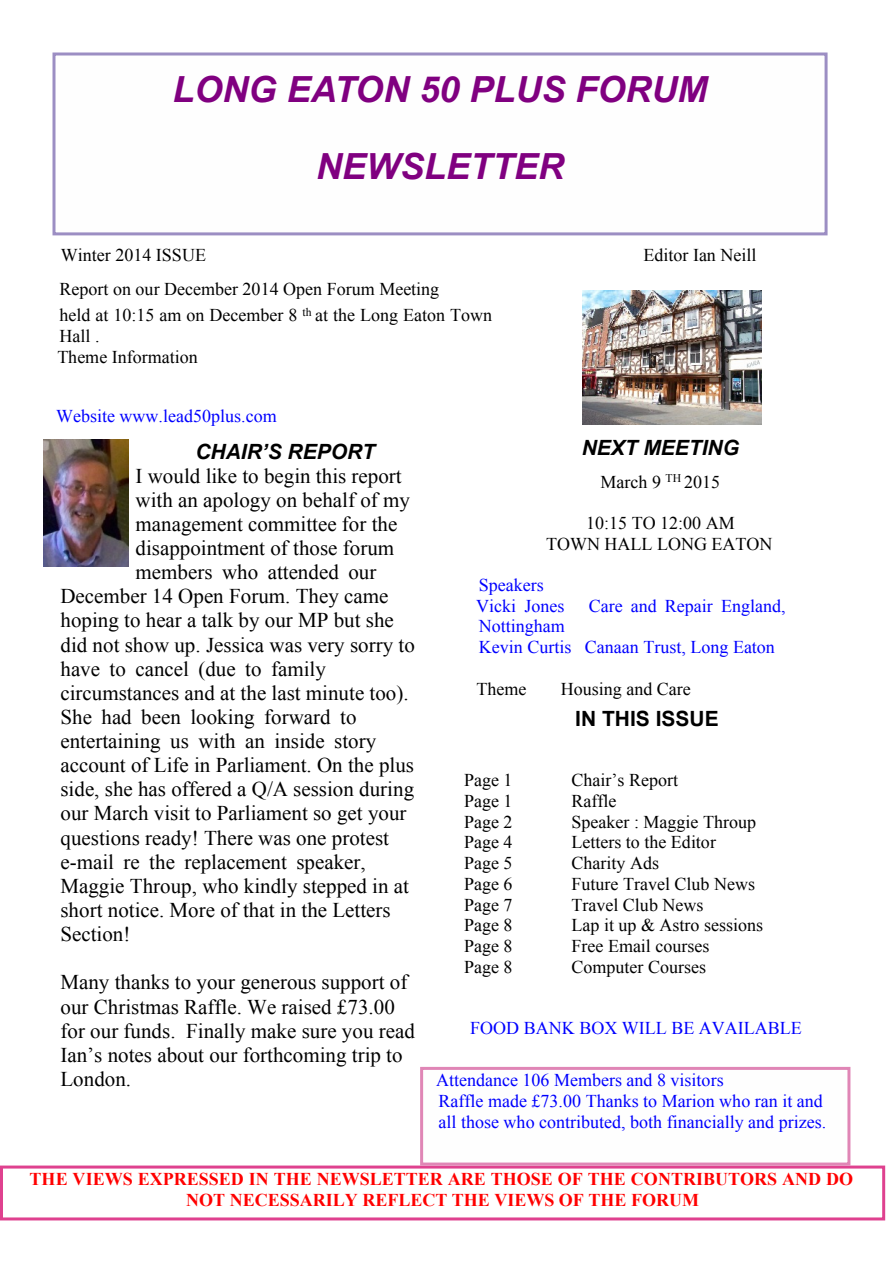
<style>
.page{position:relative;width:893px;height:1263px;background:#fff}
.page>*{position:absolute;margin:0;border:0;box-sizing:border-box;transform-origin:0 0}
.t1{font:italic 700 36px/77.2px "Arial";color:#800080;text-align:center}
.t2{font:21px/24.2px "Times New Roman";color:#000}
.t3{font:italic 700 21px "Arial";color:#000}
.t4{font:700 21px "Arial";color:#000}
.t5{font:18px/20.7px "Times New Roman";color:#000}
.t6{font:18px/20.7px "Times New Roman";color:#00f}
.t7{font:700 18px/20.7px "Times New Roman";color:#f00;text-align:center}
</style>
<div class="page">
<div style="left:52px;top:52px;width:775px;height:183px;border:3px solid #9c8ec3"></div>
<img style="left:43px;top:440px;width:86px;height:127px">
<div style="left:0;top:1165px;width:885px;height:55px;border:3px solid #df418f"></div>
<div style="left:420px;top:1067px;width:430px;height:98px;border:3px solid #e086b6"></div>
<img style="left:582px;top:290px;width:180px;height:135px">
<h1 class="t1" style="left:173px;top:54px;width:536px">LONG EATON 50 PLUS FORUM<br>NEWSLETTER</h1>
<p class="t5" style="left:61px;top:246px;width:147px">Winter 2014 ISSUE</p>
<p class="t5" style="left:643px;top:246px;width:115px">Editor Ian Neill</p>
<p class="t5" style="left:60px;top:278px;width:434px;line-height:26px">Report on our December 2014 Open Forum Meeting<br>held at 10:15 am on December 8 <sup>th</sup> at the Long Eaton Town</p>
<p class="t5" style="left:57px;top:327px;width:142px">Hall .<br>Theme Information</p>
<p class="t6" style="left:56px;top:407px;width:222px">Website www.lead50plus.com</p>
<p class="t3" style="left:195px;top:443px;width:181px">CHAIR’S REPORT</p>
<p class="t2" style="left:136px;top:465px;width:268px">I would like to begin this report</p>
<p class="t2" style="left:136px;top:490px;width:276px">with an apology on behalf of my</p>
<p class="t2" style="left:136px;top:514px;width:263px">management committee for the</p>
<p class="t2" style="left:136px;top:538px;width:260px">disappointment of those forum</p>
<p class="t2" style="left:136px;top:562px;width:242px">members who attended our</p>
<p class="t2" style="left:60px;top:586px;width:329px">December 14 Open Forum. They came</p>
<p class="t2" style="left:60px;top:610px;width:335px">hoping to hear a talk by our MP but she</p>
<p class="t2" style="left:60px;top:634px;width:356px">did not show up. Jessica was very sorry to</p>
<p class="t2" style="left:60px;top:658px;width:267px">have to cancel (due to family</p>
<p class="t2" style="left:60px;top:683px;width:350px">circumstances and at the last minute too).</p>
<p class="t2" style="left:60px;top:707px;width:298px">She had been looking forward to</p>
<p class="t2" style="left:60px;top:731px;width:317px">entertaining us with an inside story</p>
<p class="t2" style="left:60px;top:755px;width:355px">account of Life in Parliament. On the plus</p>
<p class="t2" style="left:60px;top:779px;width:355px">side, she has offered a Q/A session during</p>
<p class="t2" style="left:60px;top:803px;width:348px">our March visit to Parliament so get your</p>
<p class="t2" style="left:60px;top:827px;width:330px">questions ready! There was one protest</p>
<p class="t2" style="left:60px;top:852px;width:307px">e-mail re the replacement speaker,</p>
<p class="t2" style="left:60px;top:876px;width:350px">Maggie Throup, who kindly stepped in at</p>
<p class="t2" style="left:60px;top:900px;width:332px">short notice. More of that in the Letters</p>
<p class="t2" style="left:60px;top:924px;width:71px">Section!</p>
<p class="t2" style="left:60px;top:972px;width:356px">Many thanks to your generous support of our Christmas Raffle. We raised £73.00 for our funds. Finally make sure you read Ian’s notes about our forthcoming trip to London.</p>
<p class="t3" style="left:582px;top:440px;width:159px">NEXT MEETING</p>
<p class="t5" style="left:601px;top:473px;width:121px">March 9 <sup>TH</sup> 2015</p>
<p class="t5" style="left:546px;top:514px;width:228px;text-align:center">10:15 TO 12:00 AM<br>TOWN HALL LONG EATON</p>
<p class="t6" style="left:476px;top:576px;width:90px">Speakers<br>Vicki Jones</p>
<p class="t6" style="left:589px;top:597px;width:198px">Care and Repair England,</p>
<p class="t6" style="left:479px;top:618px;width:298px">Nottingham<br>Kevin Curtis Canaan Trust, Long Eaton</p>
<p class="t5" style="left:477px;top:680px;width:51px">Theme</p>
<p class="t5" style="left:561px;top:680px;width:132px">Housing and Care</p>
<p class="t4" style="left:575px;top:711px;width:145px">IN THIS ISSUE</p>
<p class="t5" style="left:464px;top:772px;width:50px">Page 1</p>
<p class="t5" style="left:571px;top:772px;width:108px">Chair’s Report</p>
<p class="t5" style="left:464px;top:792px;width:50px">Page 1</p>
<p class="t5" style="left:571px;top:792px;width:46px">Raffle</p>
<p class="t5" style="left:464px;top:813px;width:50px">Page 2</p>
<p class="t5" style="left:571px;top:813px;width:186px">Speaker : Maggie Throup</p>
<p class="t5" style="left:464px;top:834px;width:50px">Page 4</p>
<p class="t5" style="left:571px;top:834px;width:146px">Letters to the Editor</p>
<p class="t5" style="left:464px;top:854px;width:50px">Page 5</p>
<p class="t5" style="left:571px;top:854px;width:89px">Charity Ads</p>
<p class="t5" style="left:464px;top:875px;width:50px">Page 6</p>
<p class="t5" style="left:571px;top:875px;width:185px">Future Travel Club News</p>
<p class="t5" style="left:464px;top:896px;width:50px">Page 7</p>
<p class="t5" style="left:571px;top:896px;width:133px">Travel Club News</p>
<p class="t5" style="left:464px;top:916px;width:50px">Page 8</p>
<p class="t5" style="left:571px;top:916px;width:193px">Lap it up &amp; Astro sessions</p>
<p class="t5" style="left:464px;top:937px;width:50px">Page 8</p>
<p class="t5" style="left:571px;top:937px;width:139px">Free Email courses</p>
<p class="t5" style="left:464px;top:958px;width:50px">Page 8</p>
<p class="t5" style="left:571px;top:958px;width:136px">Computer Courses</p>
<p class="t6" style="left:470px;top:1019px;width:333px">FOOD BANK BOX WILL BE AVAILABLE</p>
<p class="t6" style="left:436px;top:1072px;width:392px">Attendance 106 Members and 8 visitors<br>Raffle made £73.00 Thanks to Marion who ran it and all those who contributed, both financially and prizes.</p>
<p class="t7" style="left:30px;top:1170px;width:825px">THE VIEWS EXPRESSED IN THE NEWSLETTER ARE THOSE OF THE CONTRIBUTORS AND DO<br>NOT NECESSARILY REFLECT THE VIEWS OF THE FORUM</p>
</div>
